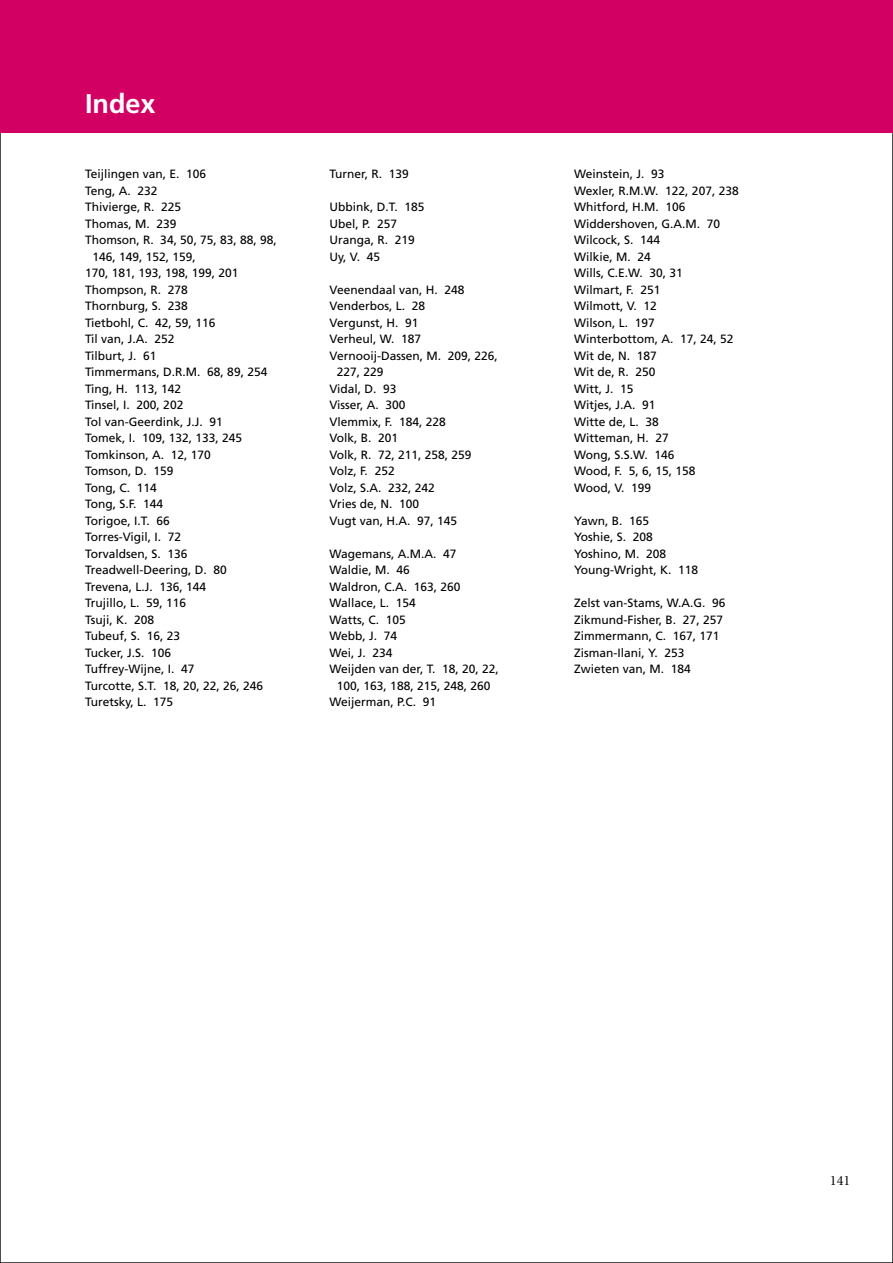
<style>
.page{position:relative;width:893px;height:1263px;background:#fff}
.page>*{position:absolute;margin:0;border:0;box-sizing:border-box;transform-origin:0 0}
.t1{font:700 27px "Frutiger";color:#fff}
.t2{font:14.25px "Minion";color:#000}
.t3{font:12px/16.5px "Frutiger";color:#000}
</style>
<div class="page">
<div style="left:0;top:0;width:893px;height:132px;background:#d20063"></div>
<h1 class="t1" style="left:85px;top:87px;width:72px">Index</h1>
<p class="t3" style="left:85px;top:166px;width:123px">Teijlingen van, E. 106</p>
<p class="t3" style="left:85px;top:182px;width:74px">Teng, A. 232</p>
<p class="t3" style="left:85px;top:199px;width:98px">Thivierge, R. 225</p>
<p class="t3" style="left:85px;top:215px;width:93px">Thomas, M. 239</p>
<p class="t3" style="left:85px;top:232px;width:193px">Thomson, R. 34, 50, 75, 83, 88, 98,</p>
<p class="t3" style="left:93px;top:248px;width:105px">146, 149, 152, 159,</p>
<p class="t3" style="left:85px;top:265px;width:155px">170, 181, 193, 198, 199, 201</p>
<p class="t3" style="left:85px;top:281px;width:104px">Thompson, R. 278</p>
<p class="t3" style="left:85px;top:298px;width:104px">Thornburg, S. 238</p>
<p class="t3" style="left:85px;top:314px;width:132px">Tietbohl, C. 42, 59, 116</p>
<p class="t3" style="left:85px;top:331px;width:91px">Til van, J.A. 252</p>
<p class="t3" style="left:85px;top:347px;width:73px">Tilburt, J. 61</p>
<p class="t3" style="left:85px;top:364px;width:184px">Timmermans, D.R.M. 68, 89, 254</p>
<p class="t3" style="left:85px;top:380px;width:98px">Ting, H. 113, 142</p>
<p class="t3" style="left:85px;top:397px;width:100px">Tinsel, I. 200, 202</p>
<p class="t3" style="left:85px;top:413px;width:139px">Tol van-Geerdink, J.J. 91</p>
<p class="t3" style="left:85px;top:430px;width:159px">Tomek, I. 109, 132, 133, 245</p>
<p class="t3" style="left:85px;top:446px;width:127px">Tomkinson, A. 12, 170</p>
<p class="t3" style="left:85px;top:463px;width:90px">Tomson, D. 159</p>
<p class="t3" style="left:85px;top:479px;width:73px">Tong, C. 114</p>
<p class="t3" style="left:85px;top:496px;width:80px">Tong, S.F. 144</p>
<p class="t3" style="left:85px;top:512px;width:86px">Torigoe, I.T. 66</p>
<p class="t3" style="left:85px;top:529px;width:98px">Torres-Vigil, I. 72</p>
<p class="t3" style="left:85px;top:545px;width:104px">Torvaldsen, S. 136</p>
<p class="t3" style="left:85px;top:562px;width:143px">Treadwell-Deering, D. 80</p>
<p class="t3" style="left:85px;top:578px;width:123px">Trevena, L.J. 136, 144</p>
<p class="t3" style="left:85px;top:595px;width:103px">Trujillo, L. 59, 116</p>
<p class="t3" style="left:85px;top:611px;width:71px">Tsuji, K. 208</p>
<p class="t3" style="left:85px;top:628px;width:97px">Tubeuf, S. 16, 23</p>
<p class="t3" style="left:85px;top:644px;width:88px">Tucker, J.S. 106</p>
<p class="t3" style="left:85px;top:661px;width:111px">Tuffrey-Wijne, I. 47</p>
<p class="t3" style="left:85px;top:677px;width:180px">Turcotte, S.T. 18, 20, 22, 26, 246</p>
<p class="t3" style="left:85px;top:694px;width:90px">Turetsky, L. 175</p>
<p class="t3" style="left:329px;top:166px;width:81px">Turner, R. 139</p>
<p class="t3" style="left:329px;top:199px;width:96px">Ubbink, D.T. 185<br>Ubel, P. 257<br>Uranga, R. 219<br>Uy, V. 45</p>
<p class="t3" style="left:329px;top:281px;width:136px">Veenendaal van, H. 248</p>
<p class="t3" style="left:329px;top:298px;width:97px">Venderbos, L. 28</p>
<p class="t3" style="left:329px;top:314px;width:90px">Vergunst, H. 91</p>
<p class="t3" style="left:329px;top:331px;width:93px">Verheul, W. 187</p>
<p class="t3" style="left:329px;top:347px;width:170px">Vernooij-Dassen, M. 209, 226,</p>
<p class="t3" style="left:337px;top:364px;width:48px">227, 229</p>
<p class="t3" style="left:329px;top:380px;width:69px">Vidal, D. 93</p>
<p class="t3" style="left:329px;top:397px;width:78px">Visser, A. 300</p>
<p class="t3" style="left:329px;top:413px;width:118px">Vlemmix, F. 184, 228</p>
<p class="t3" style="left:329px;top:430px;width:70px">Volk, B. 201</p>
<p class="t3" style="left:329px;top:446px;width:144px">Volk, R. 72, 211, 258, 259</p>
<p class="t3" style="left:329px;top:463px;width:67px">Volz, F. 252</p>
<p class="t3" style="left:329px;top:479px;width:107px">Volz, S.A. 232, 242</p>
<p class="t3" style="left:329px;top:496px;width:91px">Vries de, N. 100</p>
<p class="t3" style="left:329px;top:512px;width:129px">Vugt van, H.A. 97, 145</p>
<p class="t3" style="left:329px;top:545px;width:129px">Wagemans, A.M.A. 47</p>
<p class="t3" style="left:329px;top:562px;width:82px">Waldie, M. 46</p>
<p class="t3" style="left:329px;top:578px;width:133px">Waldron, C.A. 163, 260</p>
<p class="t3" style="left:329px;top:595px;width:88px">Wallace, L. 154</p>
<p class="t3" style="left:329px;top:611px;width:78px">Watts, C. 105</p>
<p class="t3" style="left:329px;top:628px;width:69px">Webb, J. 74</p>
<p class="t3" style="left:329px;top:644px;width:65px">Wei, J. 234</p>
<p class="t3" style="left:329px;top:661px;width:171px">Weijden van der, T. 18, 20, 22,</p>
<p class="t3" style="left:337px;top:677px;width:155px">100, 163, 188, 215, 248, 260</p>
<p class="t3" style="left:329px;top:694px;width:108px">Weijerman, P.C. 91</p>
<p class="t3" style="left:574px;top:166px;width:166px">Weinstein, J. 93<br>Wexler, R.M.W. 122, 207, 238<br>Whitford, H.M. 106<br>Widdershoven, G.A.M. 70<br>Wilcock, S. 144<br>Wilkie, M. 24<br>Wills, C.E.W. 30, 31<br>Wilmart, F. 251<br>Wilmott, V. 12<br>Wilson, L. 197<br>Winterbottom, A. 17, 24, 52<br>Wit de, N. 187<br>Wit de, R. 250<br>Witt, J. 15<br>Witjes, J.A. 91<br>Witte de, L. 38<br>Witteman, H. 27<br>Wong, S.S.W. 146<br>Wood, F. 5, 6, 15, 158<br>Wood, V. 199</p>
<p class="t3" style="left:574px;top:512px;width:126px">Yawn, B. 165<br>Yoshie, S. 208<br>Yoshino, M. 208<br>Young-Wright, K. 118</p>
<p class="t3" style="left:574px;top:595px;width:153px">Zelst van-Stams, W.A.G. 96<br>Zikmund-Fisher, B. 27, 257<br>Zimmermann, C. 167, 171<br>Zisman-Ilani, Y. 253<br>Zwieten van, M. 184</p>
<p class="t2" style="left:830px;top:1173px;width:22px">141</p>
</div>
